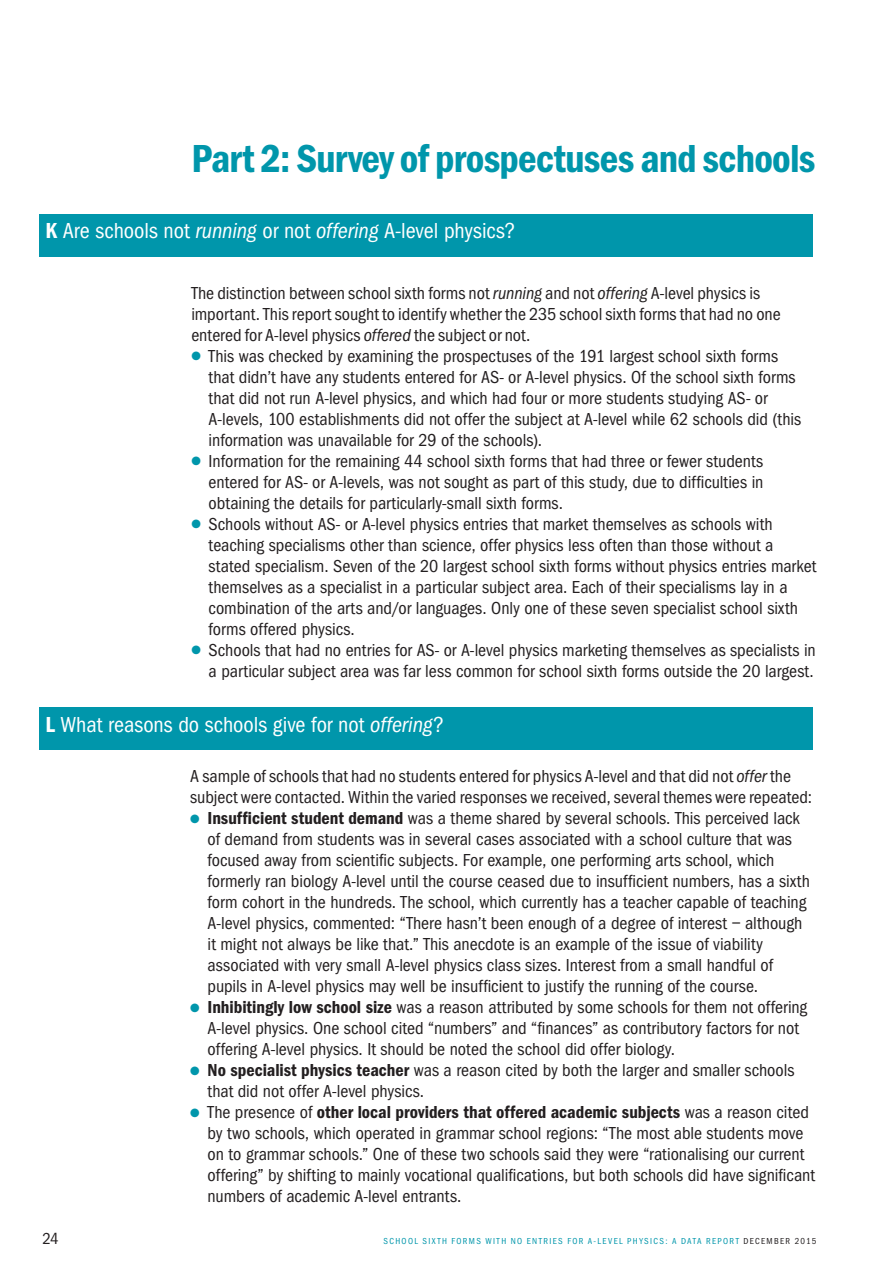
<style>
.page{position:relative;width:893px;height:1263px;background:#fff}
.page>*{position:absolute;margin:0;border:0;box-sizing:border-box;transform-origin:0 0}
.t1{font:600 40.5px "Franklin Got Cd Io P";letter-spacing:-.02em;color:#0096ab}
.t2{font:22.5px "Franklin Got Cd Io P";color:#fff}
.t3{font:18px/21px "Franklin Got Cd Io P";color:#231f20}
.t4{font:16.5px "Franklin Got Cd Io P";color:#231f20}
.t5{font:9px "Franklin Got Cd Io P";letter-spacing:.15em;color:#0096ab}
.s1{font-weight:600}
.s2{font-style:italic}
.s3{color:#0096ab}
.s4{font-family:"Franklin Got Cd Io P Book SC800";color:#231f20}
</style>
<div class="page">
<div style="left:39px;top:214px;width:774px;height:43px;background:#0096ab"></div>
<div style="left:39px;top:707px;width:774px;height:43px;background:#0096ab"></div>
<h1 class="t1" style="left:191px;top:135px;width:626px">Part 2: Survey of prospectuses and schools</h1>
<p class="t2" style="left:45px;top:218px;width:472px"><span class="s1">K</span> Are schools not <span class="s2">running</span> or not <span class="s2">offering</span> A-level physics?</p>
<p class="t3" style="left:191px;top:283px;width:591px">The distinction between school sixth forms not <span class="s2">running</span> and not <span class="s2">offering</span> A-level physics is important. This report sought to identify whether the 235 school sixth forms that had no one entered for A-level physics <span class="s2">offered</span> the subject or not.</p>
<p class="t3" style="left:209px;top:346px;width:594px;text-indent:-17px"><span class="s3">●</span> This was checked by examining the prospectuses of the 191 largest school sixth forms that didn’t have any students entered for AS- or A-level physics. Of the school sixth forms that did not run A-level physics, and which had four or more students studying AS- or A-levels, 100 establishments did not offer the subject at A-level while 62 schools did (this information was unavailable for 29 of the schools).</p>
<p class="t3" style="left:209px;top:451px;width:556px;text-align:justify;text-indent:-17px"><span class="s3">●</span> Information for the remaining 44 school sixth forms that had three or fewer students entered for AS- or A-levels, was not sought as part of this study, due to difficulties in obtaining the details for particularly-small sixth forms.</p>
<p class="t3" style="left:209px;top:514px;width:609px;text-indent:-17px"><span class="s3">●</span> Schools without AS- or A-level physics entries that market themselves as schools with teaching specialisms other than science, offer physics less often than those without a stated specialism. Seven of the 20 largest school sixth forms without physics entries market themselves as a specialist in a particular subject area. Each of their specialisms lay in a combination of the arts and/or languages. Only one of these seven specialist school sixth forms offered physics.</p>
<p class="t3" style="left:191px;top:640px;width:626px;text-align:right"><span class="s3">●</span> Schools that had no entries for AS- or A-level physics marketing themselves as specialists in a particular subject area was far less common for school sixth forms outside the 20 largest.</p>
<p class="t2" style="left:45px;top:712px;width:400px"><span class="s1">L</span> What reasons do schools give for not <span class="s2">offering</span>?</p>
<p class="t3" style="left:190px;top:766px;width:623px">A sample of schools that had no students entered for physics A-level and that did not <span class="s2">offer</span> the subject were contacted. Within the varied responses we received, several themes were repeated:</p>
<p class="t3" style="left:208px;top:808px;width:604px;text-indent:-17px"><span class="s3">●</span> <span class="s1">Insufficient student demand</span> was a theme shared by several schools. This perceived lack of demand from students was in several cases associated with a school culture that was focused away from scientific subjects. For example, one performing arts school, which formerly ran biology A-level until the course ceased due to insufficient numbers, has a sixth form cohort in the hundreds. The school, which currently has a teacher capable of teaching A-level physics, commented: “There hasn’t been enough of a degree of interest – although it might not always be like that.” This anecdote is an example of the issue of viability associated with very small A-level physics class sizes. Interest from a small handful of pupils in A-level physics may well be insufficient to justify the running of the course.</p>
<p class="t3" style="left:208px;top:997px;width:601px;text-indent:-17px"><span class="s3">●</span> <span class="s1">Inhibitingly low school size</span> was a reason attributed by some schools for them not offering<br>A-level physics. One school cited “numbers” and “finances” as contributory factors for not offering A-level physics. It should be noted the school did offer biology.</p>
<p class="t3" style="left:208px;top:1060px;width:588px;text-indent:-17px"><span class="s3">●</span> <span class="s1">No specialist physics teacher</span> was a reason cited by both the larger and smaller schools that did not offer A-level physics.</p>
<p class="t3" style="left:208px;top:1102px;width:609px;text-indent:-17px"><span class="s3">●</span> The presence of <span class="s1">other local providers that offered academic subjects</span> was a reason cited by two schools, which operated in grammar school regions: “The most able students move on to grammar schools.” One of these two schools said they were “rationalising our current offering” by shifting to mainly vocational qualifications, but both schools did have significant numbers of academic A-level entrants.</p>
<p class="t4" style="left:43px;top:1229px;width:18px">24</p>
<p class="t5" style="left:383px;top:1236px;width:434px">SCHOOL SIXTH FORMS WITH NO ENTRIES FOR A-LEVEL PHYSICS: A DATA REPORT <span class="s4">DECEMBER 2015</span></p>
</div>
